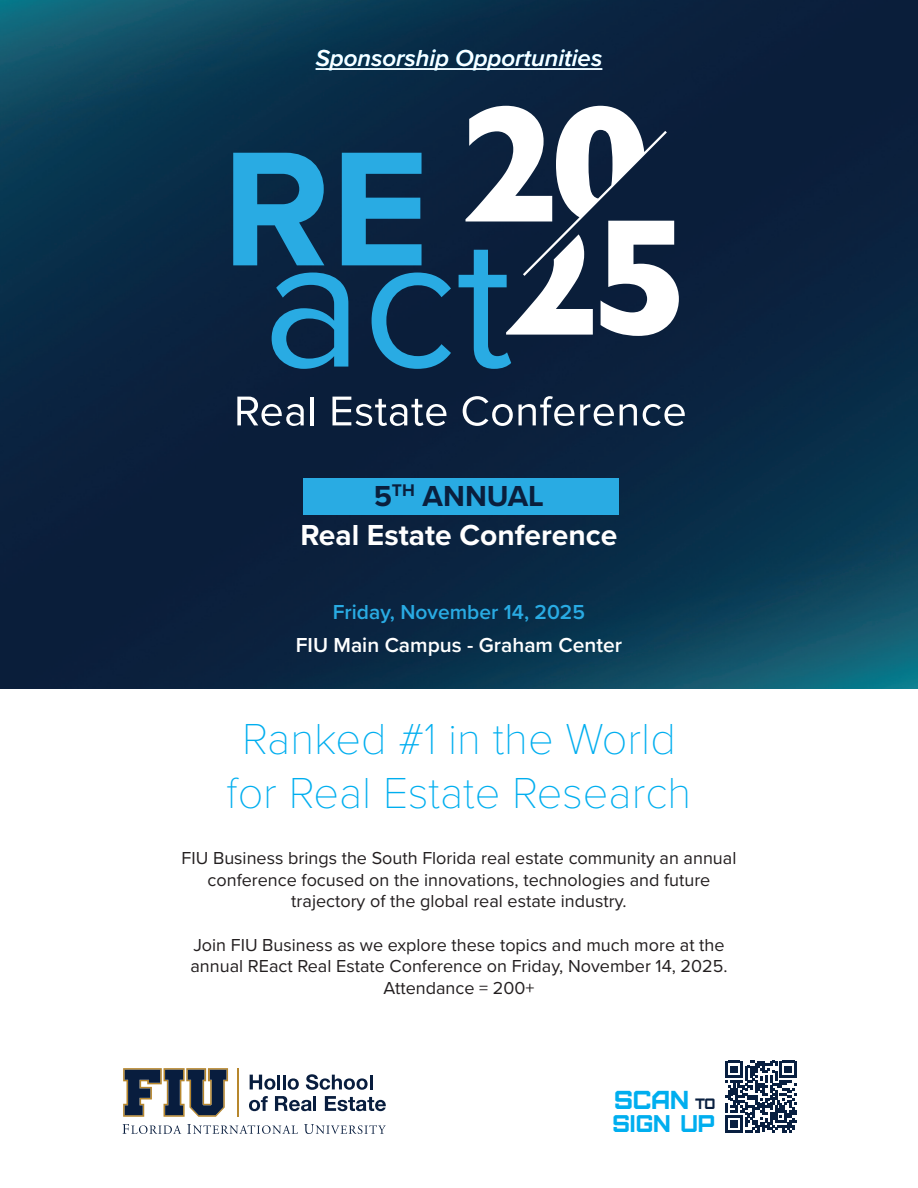
<style>
.page{position:relative;width:918px;height:1188px;background:#fff}
.page>*{position:absolute;margin:0;border:0;box-sizing:border-box;transform-origin:0 0}
.t1{font:100 45px/54px "Proxima Nova T";color:#00aeef;text-align:center}
.t2{font:700 30px "Proxima Nova";color:#fff}
.t3{font:700 30px "Proxima Nova";color:#0a1f3d}
.t4{font:25.95px "Furore";color:#00aeef}
.t5{font:24.15px "Furore";color:#00aeef}
.t6{font:italic 600 24px "Proxima Nova";color:#fff}
.t7{font:600 21px "Proxima Nova";color:#fff}
.t8{font:600 21px "Proxima Nova";color:#29abe3}
.t9{font:18px/21.6px "Proxima Nova";color:#231f20;text-align:center}
.s1{font-size:15px;color:#081f40}
</style>
<div class="page">
<img style="left:0;top:0;width:918px;height:688px">
<hr style="left:237px;top:1068px;width:2px;height:49px;background:#b7872d">
<svg style="left:123px;top:1068px;width:105px;height:49px"></svg>
<svg style="left:123px;top:1124px;width:58px;height:10px"></svg>
<svg style="left:187px;top:1124px;width:111px;height:10px"></svg>
<svg style="left:304px;top:1124px;width:82px;height:10px"></svg>
<svg style="left:250px;top:1075px;width:25px;height:15px"></svg>
<hr style="left:277px;top:1075px;width:3px;height:14px;background:#081d3e">
<hr style="left:283px;top:1075px;width:3px;height:14px;background:#081d3e">
<svg style="left:288px;top:1078px;width:11px;height:12px"></svg>
<svg style="left:306px;top:1074px;width:62px;height:16px"></svg>
<hr style="left:370px;top:1075px;width:3px;height:14px;background:#081d3e">
<svg style="left:249px;top:1096px;width:19px;height:15px"></svg>
<svg style="left:275px;top:1096px;width:41px;height:15px"></svg>
<svg style="left:325px;top:1096px;width:61px;height:15px"></svg>
<div style="left:303px;top:478px;width:316px;height:37px;background:#29abe3"></div>
<svg style="left:725px;top:1061px;width:72px;height:71px"></svg>
<hr style="left:316px;top:68px;width:286px;height:2px;background:#fff">
<svg style="left:237px;top:397px;width:67px;height:29px"></svg>
<hr style="left:311px;top:397px;width:3px;height:28px;background:#fff">
<svg style="left:332px;top:397px;width:114px;height:29px"></svg>
<svg style="left:463px;top:396px;width:50px;height:30px"></svg>
<svg style="left:519px;top:396px;width:95px;height:30px"></svg>
<svg style="left:620px;top:404px;width:17px;height:21px"></svg>
<svg style="left:643px;top:404px;width:42px;height:22px"></svg>
<svg style="left:372px;top:273px;width:79px;height:96px;background:#144e74"></svg>
<svg style="left:272px;top:273px;width:76px;height:96px;background:#19628c"></svg>
<svg style="left:342px;top:153px;width:80px;height:112px;background:#1f80af"></svg>
<svg style="left:233px;top:153px;width:91px;height:112px;background:#1e7fae"></svg>
<svg style="left:459px;top:106px;width:220px;height:263px"></svg>
<p class="t6" style="left:316px;top:40px;width:288px">Sponsorship Opportunities</p>
<p class="t3" style="left:374px;top:474px;width:171px">5<sup>TH</sup> ANNUAL</p>
<p class="t2" style="left:300px;top:513px;width:319px">Real Estate Conference</p>
<p class="t8" style="left:333px;top:596px;width:254px">Friday, November 14, 2025</p>
<p class="t7" style="left:296px;top:629px;width:328px">FIU Main Campus - Graham Center</p>
<p class="t1" style="left:227px;top:709px;width:466px">Ranked #1 in the World for Real Estate Research</p>
<p class="t9" style="left:182px;top:847px;width:556px">FIU Business brings the South Florida real estate community an annual</p>
<p class="t9" style="left:208px;top:868px;width:504px">conference focused on the innovations, technologies and future trajectory of the global real estate industry.</p>
<p class="t9" style="left:190px;top:933px;width:539px;text-align:left">Join FIU Business as we explore these topics and much more at the annual REact Real Estate Conference on Friday, November 14, 2025.</p>
<p class="t9" style="left:384px;top:976px;width:152px">Attendance = 200+</p>
<p class="t4" style="left:614px;top:1084px;width:103px">SCAN <span class="s1">TO</span></p>
<p class="t5" style="left:612px;top:1109px;width:104px">SIGN UP</p>
</div>
